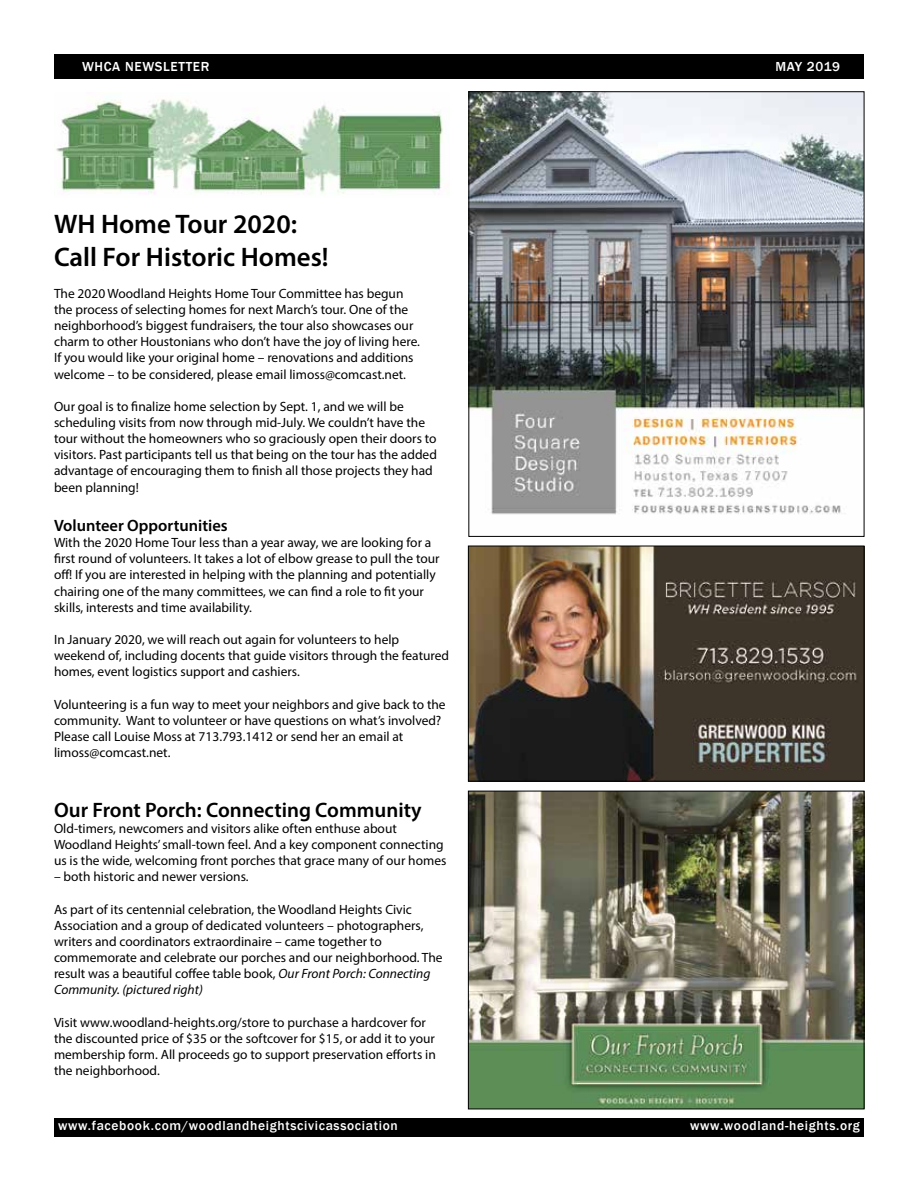
<style>
.page{position:relative;width:918px;height:1188px;background:#fff}
.page>*{position:absolute;margin:0;border:0;box-sizing:border-box;transform-origin:0 0}
.t1{font:600 26.85px/32.2px "Myriad Pro";color:#000}
.t2{font:600 20.85px "Myriad Pro";color:#000}
.t3{font:600 16.5px "Myriad Pro";color:#000}
.t4{font:13.5px/16.2px "Myriad Pro";color:#000}
.t5{font:500 13.5px "Franklin Gothic";letter-spacing:.05em;color:#fff}
.s1{font-style:italic}
</style>
<div class="page">
<div style="left:54px;top:54px;width:810px;height:25px;background:#000"></div>
<div style="left:54px;top:1118px;width:810px;height:19px;background:#000"></div>
<img style="left:470px;top:548px;width:392px;height:232px">
<div style="left:468px;top:546px;width:396px;height:236px;border:1px solid #000"></div>
<img style="left:470px;top:93px;width:392px;height:422px">
<img style="left:470px;top:793px;width:392px;height:314px">
<div style="left:468px;top:791px;width:396px;height:318px;border:1px solid #000"></div>
<img style="left:56px;top:99px;width:387px;height:95px">
<p class="t5" style="left:82px;top:58px;width:129px">WHCA NEWSLETTER</p>
<p class="t5" style="left:776px;top:58px;width:66px">MAY 2019</p>
<h1 class="t1" style="left:54px;top:208px;width:276px">WH Home Tour 2020:<br>Call For Historic Homes!</h1>
<p class="t4" style="left:54px;top:285px;width:368px">The 2020 Woodland Heights Home Tour Committee has begun the process of selecting homes for next March’s tour. One of the neighborhood’s biggest fundraisers, the tour also showcases our charm to other Houstonians who don’t have the joy of living here.<br>If you would like your original home – renovations and additions welcome – to be considered, please email limoss@comcast.net.</p>
<p class="t4" style="left:54px;top:398px;width:384px">Our goal is to finalize home selection by Sept. 1, and we will be scheduling visits from now through mid-July. We couldn’t have the tour without the homeowners who so graciously open their doors to visitors. Past participants tell us that being on the tour has the added advantage of encouraging them to finish all those projects they had been planning!</p>
<p class="t3" style="left:54px;top:515px;width:175px">Volunteer Opportunities</p>
<p class="t4" style="left:54px;top:534px;width:387px">With the 2020 Home Tour less than a year away, we are looking for a first round of volunteers. It takes a lot of elbow grease to pull the tour off! If you are interested in helping with the planning and potentially chairing one of the many committees, we can find a role to fit your skills, interests and time availability.</p>
<p class="t4" style="left:54px;top:631px;width:397px">In January 2020, we will reach out again for volunteers to help weekend of, including docents that guide visitors through the featured homes, event logistics support and cashiers.</p>
<p class="t4" style="left:54px;top:696px;width:393px">Volunteering is a fun way to meet your neighbors and give back to the community. Want to volunteer or have questions on what’s involved?<br>Please call Louise Moss at 713.793.1412 or send her an email at limoss@comcast.net.</p>
<h2 class="t2" style="left:54px;top:797px;width:369px">Our Front Porch: Connecting Community</h2>
<p class="t4" style="left:54px;top:820px;width:394px">Old-timers, newcomers and visitors alike often enthuse about<br>Woodland Heights’ small-town feel. And a key component connecting us is the wide, welcoming front porches that grace many of our homes</p>
<p class="t4" style="left:54px;top:869px;width:196px">– both historic and newer versions.</p>
<p class="t4" style="left:54px;top:901px;width:390px">As part of its centennial celebration, the Woodland Heights Civic Association and a group of dedicated volunteers – photographers, writers and coordinators extraordinaire – came together to commemorate and celebrate our porches and our neighborhood. The result was a beautiful coffee table book, <span class="s1">Our Front Porch: Connecting Community. (pictured right)</span></p>
<p class="t4" style="left:54px;top:1014px;width:383px">Visit www.woodland-heights.org/store to purchase a hardcover for the discounted price of $35 or the softcover for $15, or add it to your membership form. All proceeds go to support preservation efforts in the neighborhood.</p>
<p class="t5" style="left:58px;top:1118px;width:341px">www.facebook.com/woodlandheightscivicassociation</p>
<p class="t5" style="left:690px;top:1118px;width:171px">www.woodland-heights.org</p>
</div>
